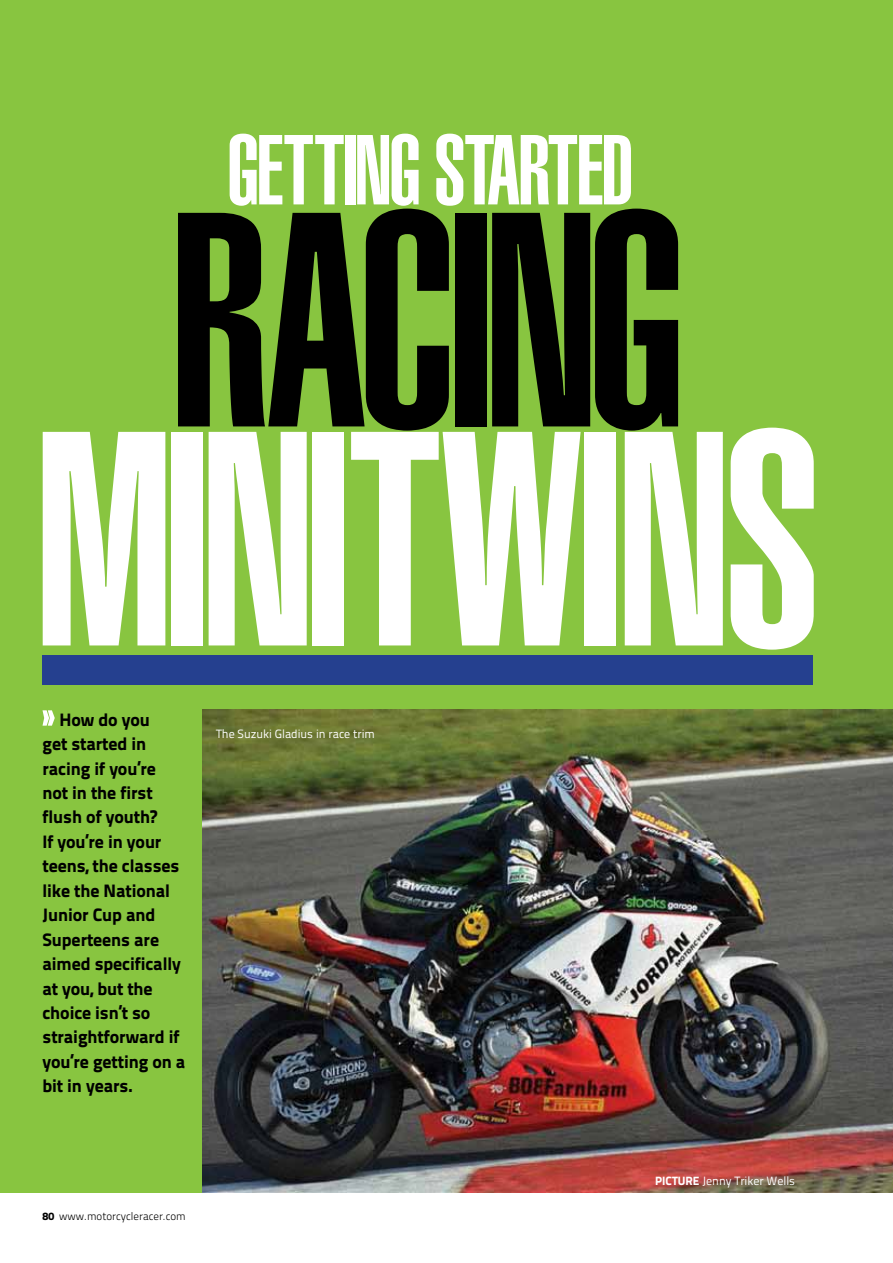
<style>
.page{position:relative;width:893px;height:1263px;background:#fff}
.page>*{position:absolute;margin:0;border:0;box-sizing:border-box;transform-origin:0 0}
.t1{font:300px "Helios Ultra Compressed";letter-spacing:-.03em;color:#fff}
.t2{font:300px "Helios Ultra Compressed";letter-spacing:-.04em;color:#000}
.t3{font:97.5px "Helios Ultra Compressed";letter-spacing:-.025em;color:#fff}
.t4{font:800 18px/24.5px "Titillium Text 22 L";letter-spacing:-.005em;color:#000}
.t5{font:12px "Titillium Text 22 L";color:#fff}
.t6{font:300 10.95px "Titillium Text 22 L";color:#000}
.s1{font-weight:800}
</style>
<div class="page">
<div style="left:0;top:0;width:893px;height:1193px;background:#88c540"></div>
<div style="left:43px;top:655px;width:770px;height:29px;background:#25408f"></div>
<svg style="left:43px;top:710px;width:12px;height:16px"></svg>
<img style="left:202px;top:710px;width:691px;height:483px">
<h2 class="t3" style="left:227px;top:113px;width:408px">GETTING STARTED</h2>
<h1 class="t2" style="left:170px;top:146px;width:502px">RACING</h1>
<h1 class="t1" style="left:34px;top:365px;width:773px">MINITWINS</h1>
<p class="t4" style="left:43px;top:706px;width:144px;text-indent:17px">How do you<br>get started in racing if you’re not in the first flush of youth?<br>If you’re in your teens, the classes like the National<br>Junior Cup and<br>Superteens are aimed specifically at you, but the choice isn’t so straightforward if you’re getting on a bit in years.</p>
<p class="t5" style="left:216px;top:725px;width:160px">The Suzuki Gladius in race trim</p>
<p class="t6" style="left:43px;top:1208px;width:145px"><span class="s1">80</span> www.motorcycleracer.com</p>
<p class="t5" style="left:655px;top:1171px;width:142px"><span class="s1">Picture</span> Jenny Triker Wells</p>
</div>
